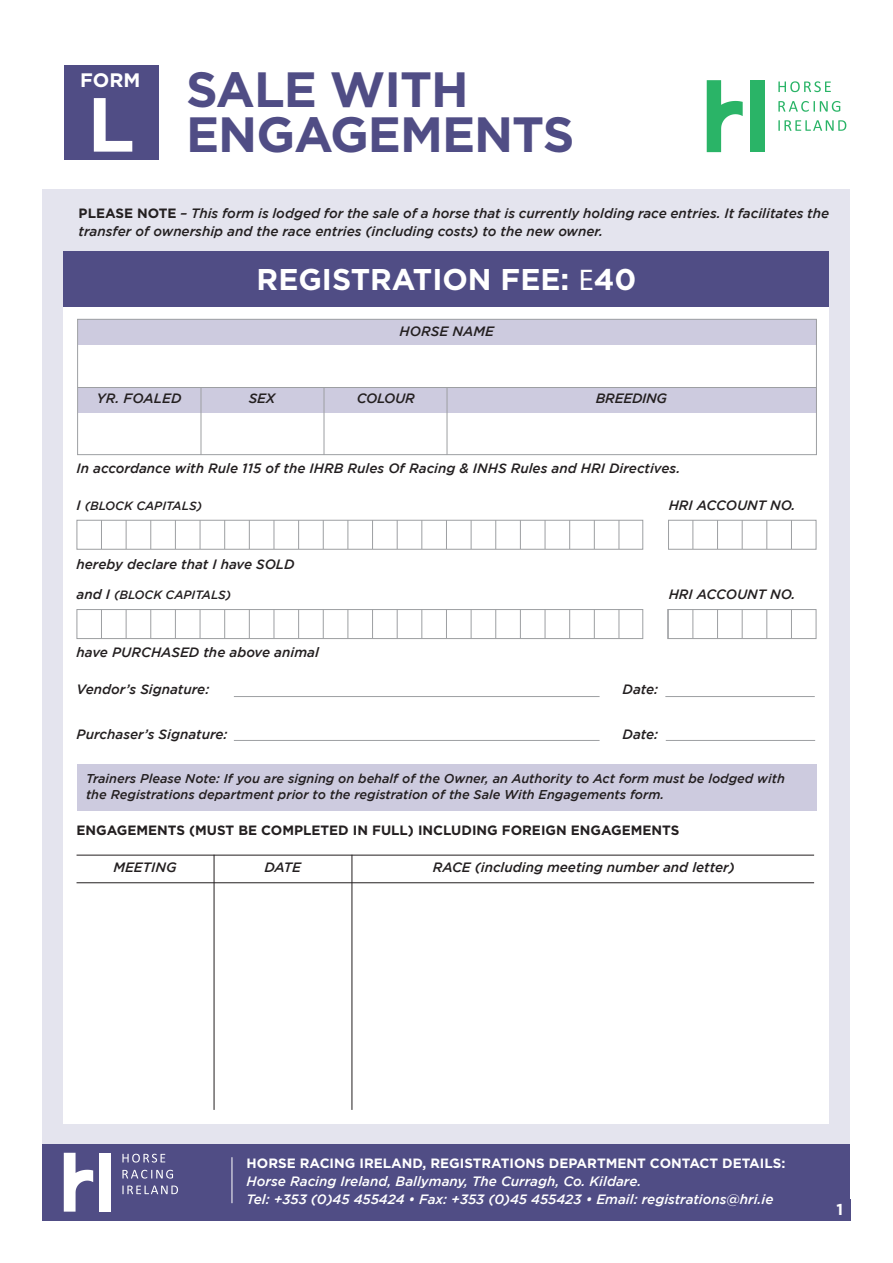
<style>
.page{position:relative;width:893px;height:1263px;background:#fff}
.page>*{position:absolute;margin:0;border:0;box-sizing:border-box;transform-origin:0 0}
.t1{font:700 49.5px/45px "Gotham";letter-spacing:-.02em;color:#504d85;text-align:center}
.t2{font:700 30px "Gotham";color:#fff}
.t3{font:700 19.5px "Gotham";color:#fff}
.t4{font:700 15.75px "Gotham";color:#fff}
.t5{font:italic 500 13.5px/17.2px "Gotham";color:#231f20}
.t6{font:italic 500 13.5px/18px "Gotham";color:#fff}
.t7{font:700 13.5px "Gotham";color:#231f20}
.t8{font:700 13.5px "Gotham";color:#fff}
.t9{font:italic 500 13.5px "Gotham";letter-spacing:-.02em;color:#231f20}
.t10{font:italic 500 12.75px/15.8px "Gotham";color:#231f20}
.t11{font:italic 500 12px "Gotham";color:#231f20}
.s1{font-size:76.5px;color:#fff}
.s2{font-weight:700;font-style:normal}
.s3{font-family:"Myriad Pro";font-weight:400}
.s4{font-size:13.5px}
</style>
<div class="page">
<div style="left:43px;top:189px;width:807px;height:1031px;background:#e4e4ee"></div>
<div style="left:64px;top:65px;width:95px;height:95px;background:#504d85"></div>
<div style="left:43px;top:1144px;width:807px;height:76px;background:#504d85"></div>
<hr style="left:232px;top:1157px;width:1px;height:46px;background:#fff">
<div style="left:64px;top:254px;width:765px;height:461px;background:#fff"></div>
<div style="left:64px;top:651px;width:765px;height:472px;background:#fff"></div>
<div style="left:64px;top:251px;width:765px;height:55px;background:#504d85"></div>
<div style="left:77px;top:764px;width:740px;height:47px;background:#cdcbdf"></div>
<hr style="left:77px;top:855px;width:737px;height:1px;background:#231f20">
<hr style="left:77px;top:882px;width:737px;height:1px;background:#231f20">
<hr style="left:214px;top:855px;width:1px;height:255px;background:#231f20">
<hr style="left:352px;top:855px;width:1px;height:255px;background:#231f20">
<div style="left:668px;top:520px;width:148px;height:30px;border:1px solid #9d9fa2"></div>
<div style="left:77px;top:520px;width:566px;height:30px;border:1px solid #9d9fa2"></div>
<svg style="left:101px;top:520px;width:1px;height:29px"></svg>
<svg style="left:126px;top:520px;width:1px;height:29px"></svg>
<svg style="left:150px;top:520px;width:1px;height:29px"></svg>
<svg style="left:175px;top:520px;width:1px;height:29px"></svg>
<svg style="left:200px;top:520px;width:1px;height:29px"></svg>
<svg style="left:224px;top:520px;width:1px;height:29px"></svg>
<svg style="left:249px;top:520px;width:1px;height:29px"></svg>
<svg style="left:274px;top:520px;width:1px;height:29px"></svg>
<svg style="left:298px;top:520px;width:1px;height:29px"></svg>
<svg style="left:323px;top:520px;width:1px;height:29px"></svg>
<svg style="left:348px;top:520px;width:1px;height:29px"></svg>
<svg style="left:372px;top:520px;width:1px;height:29px"></svg>
<svg style="left:397px;top:520px;width:1px;height:29px"></svg>
<svg style="left:421px;top:520px;width:1px;height:29px"></svg>
<svg style="left:446px;top:520px;width:1px;height:29px"></svg>
<svg style="left:471px;top:520px;width:1px;height:29px"></svg>
<svg style="left:495px;top:520px;width:1px;height:29px"></svg>
<svg style="left:520px;top:520px;width:1px;height:29px"></svg>
<svg style="left:545px;top:520px;width:1px;height:29px"></svg>
<svg style="left:569px;top:520px;width:1px;height:29px"></svg>
<svg style="left:594px;top:520px;width:1px;height:29px"></svg>
<svg style="left:619px;top:520px;width:1px;height:29px"></svg>
<svg style="left:693px;top:520px;width:1px;height:29px"></svg>
<svg style="left:717px;top:520px;width:1px;height:29px"></svg>
<svg style="left:742px;top:520px;width:1px;height:29px"></svg>
<svg style="left:766px;top:520px;width:1px;height:29px"></svg>
<svg style="left:791px;top:520px;width:1px;height:29px"></svg>
<div style="left:667px;top:609px;width:149px;height:30px;border:1px solid #9d9fa2"></div>
<div style="left:77px;top:609px;width:566px;height:30px;border:1px solid #9d9fa2"></div>
<svg style="left:101px;top:609px;width:1px;height:29px"></svg>
<svg style="left:126px;top:609px;width:1px;height:29px"></svg>
<svg style="left:150px;top:609px;width:1px;height:29px"></svg>
<svg style="left:175px;top:609px;width:1px;height:29px"></svg>
<svg style="left:200px;top:609px;width:1px;height:29px"></svg>
<svg style="left:224px;top:609px;width:1px;height:29px"></svg>
<svg style="left:249px;top:609px;width:1px;height:29px"></svg>
<svg style="left:274px;top:609px;width:1px;height:29px"></svg>
<svg style="left:298px;top:609px;width:1px;height:29px"></svg>
<svg style="left:323px;top:609px;width:1px;height:29px"></svg>
<svg style="left:348px;top:609px;width:1px;height:29px"></svg>
<svg style="left:372px;top:609px;width:1px;height:29px"></svg>
<svg style="left:397px;top:609px;width:1px;height:29px"></svg>
<svg style="left:421px;top:609px;width:1px;height:29px"></svg>
<svg style="left:446px;top:609px;width:1px;height:29px"></svg>
<svg style="left:471px;top:609px;width:1px;height:29px"></svg>
<svg style="left:495px;top:609px;width:1px;height:29px"></svg>
<svg style="left:520px;top:609px;width:1px;height:29px"></svg>
<svg style="left:545px;top:609px;width:1px;height:29px"></svg>
<svg style="left:569px;top:609px;width:1px;height:29px"></svg>
<svg style="left:594px;top:609px;width:1px;height:29px"></svg>
<svg style="left:619px;top:609px;width:1px;height:29px"></svg>
<svg style="left:668px;top:609px;width:1px;height:29px"></svg>
<svg style="left:693px;top:609px;width:1px;height:29px"></svg>
<svg style="left:717px;top:609px;width:1px;height:29px"></svg>
<svg style="left:742px;top:609px;width:1px;height:29px"></svg>
<svg style="left:766px;top:609px;width:1px;height:29px"></svg>
<svg style="left:791px;top:609px;width:1px;height:29px"></svg>
<hr style="left:234px;top:740px;width:366px;height:1px;background:#9d9fa2">
<hr style="left:234px;top:696px;width:366px;height:1px;background:#9d9fa2">
<hr style="left:666px;top:740px;width:149px;height:1px;background:#9d9fa2">
<hr style="left:665px;top:696px;width:150px;height:1px;background:#9d9fa2">
<div style="left:78px;top:387px;width:738px;height:26px;background:#cdcbdf"></div>
<div style="left:78px;top:319px;width:738px;height:26px;background:#cdcbdf"></div>
<div style="left:77px;top:319px;width:740px;height:136px;border:1px solid #9d9fa2"></div>
<hr style="left:78px;top:387px;width:738px;height:1px;background:#9d9fa2">
<hr style="left:201px;top:387px;width:1px;height:68px;background:#9d9fa2">
<hr style="left:324px;top:387px;width:1px;height:68px;background:#9d9fa2">
<hr style="left:447px;top:387px;width:1px;height:68px;background:#9d9fa2">
<div style="left:750px;top:80px;width:14px;height:72px;background:#2ab467"></div>
<svg style="left:707px;top:80px;width:36px;height:72px"></svg>
<svg style="left:778px;top:81px;width:53px;height:11px"></svg>
<svg style="left:778px;top:101px;width:62px;height:11px"></svg>
<svg style="left:778px;top:120px;width:68px;height:11px"></svg>
<div style="left:99px;top:1153px;width:12px;height:58px;background:#fff"></div>
<svg style="left:64px;top:1153px;width:29px;height:58px"></svg>
<svg style="left:122px;top:1154px;width:43px;height:8px"></svg>
<svg style="left:122px;top:1170px;width:51px;height:8px"></svg>
<svg style="left:122px;top:1185px;width:56px;height:9px"></svg>
<h1 class="t1" style="left:87px;top:67px;width:488px">SALE WITH<br><span class="s1">L</span> ENGAGEMENTS</h1>
<h3 class="t3" style="left:80px;top:68px;width:62px">FORM</h3>
<p class="t5" style="left:79px;top:205px;width:752px"><span class="s2">PLEASE NOTE</span> – This form is lodged for the sale of a horse that is currently holding race entries. It facilitates the transfer of ownership and the race entries (including costs) to the new owner.</p>
<h2 class="t2" style="left:257px;top:259px;width:381px">REGISTRATION FEE: <span class="s3">E</span>40</h2>
<p class="t5" style="left:97px;top:390px;width:86px">YR. FOALED</p>
<p class="t5" style="left:399px;top:323px;width:96px">HORSE NAME</p>
<p class="t5" style="left:249px;top:390px;width:28px">SEX</p>
<p class="t5" style="left:357px;top:390px;width:60px">COLOUR</p>
<p class="t9" style="left:596px;top:391px;width:73px">BREEDING</p>
<p class="t5" style="left:77px;top:460px;width:605px">In accordance with Rule 115 of the IHRB Rules Of Racing &amp; INHS Rules and HRI Directives.</p>
<p class="t11" style="left:77px;top:498px;width:127px"><span class="s4">I</span> (BLOCK CAPITALS)</p>
<p class="t5" style="left:669px;top:496px;width:128px">HRI ACCOUNT NO.</p>
<p class="t5" style="left:77px;top:555px;width:220px">hereby declare that I have SOLD</p>
<p class="t11" style="left:77px;top:588px;width:156px"><span class="s4">and I</span> (BLOCK CAPITALS)</p>
<p class="t5" style="left:669px;top:585px;width:128px">HRI ACCOUNT NO.</p>
<p class="t5" style="left:77px;top:644px;width:244px">have PURCHASED the above animal</p>
<p class="t5" style="left:77px;top:681px;width:134px">Vendor’s Signature:</p>
<p class="t5" style="left:77px;top:726px;width:153px">Purchaser’s Signature:</p>
<p class="t5" style="left:622px;top:681px;width:37px">Date:</p>
<p class="t5" style="left:622px;top:726px;width:37px">Date:</p>
<p class="t10" style="left:86px;top:771px;width:700px">Trainers Please Note: If you are signing on behalf of the Owner, an Authority to Act form must be lodged with the Registrations department prior to the registration of the Sale With Engagements form.</p>
<p class="t7" style="left:77px;top:821px;width:604px">ENGAGEMENTS (MUST BE COMPLETED IN FULL) INCLUDING FOREIGN ENGAGEMENTS</p>
<p class="t5" style="left:113px;top:858px;width:65px">MEETING</p>
<p class="t5" style="left:264px;top:858px;width:38px">DATE</p>
<p class="t5" style="left:433px;top:858px;width:303px">RACE (including meeting number and letter)</p>
<p class="t8" style="left:247px;top:1154px;width:540px">HORSE RACING IRELAND, REGISTRATIONS DEPARTMENT CONTACT DETAILS:</p>
<p class="t6" style="left:247px;top:1172px;width:528px">Horse Racing Ireland, Ballymany, The Curragh, Co. Kildare.<br>Tel: +353 (0)45 455424 • Fax: +353 (0)45 455423 • Email: registrations@hri.ie</p>
<p class="t4" style="left:836px;top:1198px;width:8px">1</p>
</div>
